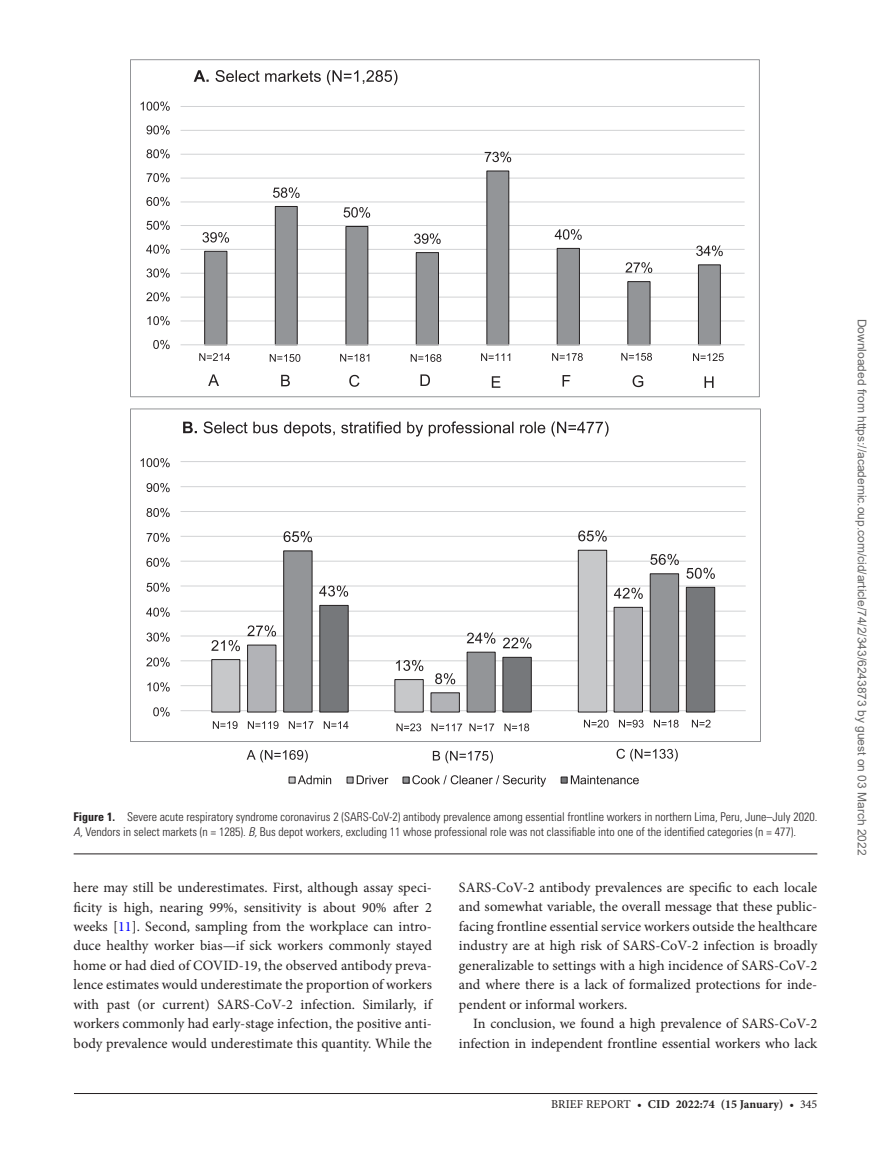
<style>
.page{position:relative;width:891px;height:1174px;background:#fff}
.page>*{position:absolute;margin:0;border:0;box-sizing:border-box;transform-origin:0 0}
.t1{font:14.25px/19.5px "Minion Pro";color:#231f20;text-align:justify}
.t2{font:300 condensed 12px/15px "Univers LT Std";color:#231f20}
.t3{font:12px "Arial";color:#666}
.t4{font:700 12px "Minion Pro";color:#231f20}
.s1{font-weight:700}
.s2{font-style:italic}
.s3{color:#00f}
.s4{font-weight:400}
</style>
<div class="page">
<hr style="left:74px;top:1093px;width:743px;height:1px;background:#231f20">
<hr style="left:74px;top:853px;width:743px;height:1px;background:#231f20">
<hr style="left:181px;top:321px;width:564px;height:1px;background:#d1d2d4">
<hr style="left:181px;top:297px;width:564px;height:1px;background:#d1d2d4">
<hr style="left:181px;top:273px;width:564px;height:1px;background:#d1d2d4">
<hr style="left:181px;top:249px;width:564px;height:1px;background:#d1d2d4">
<hr style="left:181px;top:225px;width:564px;height:1px;background:#d1d2d4">
<hr style="left:181px;top:202px;width:564px;height:1px;background:#d1d2d4">
<hr style="left:181px;top:178px;width:564px;height:1px;background:#d1d2d4">
<hr style="left:181px;top:154px;width:564px;height:1px;background:#d1d2d4">
<hr style="left:181px;top:130px;width:564px;height:1px;background:#d1d2d4">
<hr style="left:181px;top:106px;width:564px;height:1px;background:#d1d2d4">
<svg style="left:204px;top:170px;width:517px;height:176px"></svg>
<hr style="left:181px;top:344px;width:564px;height:1px;background:#d1d2d4">
<svg style="left:202px;top:232px;width:27px;height:11px"></svg>
<svg style="left:273px;top:187px;width:27px;height:11px"></svg>
<svg style="left:344px;top:207px;width:26px;height:11px"></svg>
<svg style="left:414px;top:233px;width:27px;height:11px"></svg>
<svg style="left:485px;top:152px;width:26px;height:10px"></svg>
<svg style="left:555px;top:229px;width:27px;height:11px"></svg>
<svg style="left:625px;top:262px;width:27px;height:11px"></svg>
<svg style="left:696px;top:245px;width:27px;height:11px"></svg>
<svg style="left:153px;top:340px;width:17px;height:9px"></svg>
<svg style="left:147px;top:316px;width:23px;height:9px"></svg>
<svg style="left:146px;top:292px;width:24px;height:9px"></svg>
<svg style="left:147px;top:268px;width:23px;height:10px"></svg>
<svg style="left:146px;top:245px;width:24px;height:9px"></svg>
<svg style="left:147px;top:221px;width:23px;height:9px"></svg>
<svg style="left:146px;top:197px;width:24px;height:9px"></svg>
<svg style="left:147px;top:173px;width:23px;height:9px"></svg>
<svg style="left:147px;top:149px;width:23px;height:9px"></svg>
<svg style="left:147px;top:125px;width:23px;height:10px"></svg>
<svg style="left:141px;top:102px;width:29px;height:9px"></svg>
<svg style="left:281px;top:375px;width:9px;height:11px"></svg>
<svg style="left:349px;top:375px;width:10px;height:12px"></svg>
<svg style="left:420px;top:374px;width:10px;height:12px"></svg>
<svg style="left:492px;top:376px;width:8px;height:12px"></svg>
<svg style="left:563px;top:375px;width:7px;height:12px"></svg>
<svg style="left:633px;top:375px;width:10px;height:12px"></svg>
<svg style="left:705px;top:376px;width:9px;height:12px"></svg>
<svg style="left:194px;top:70px;width:15px;height:12px"></svg>
<svg style="left:216px;top:70px;width:181px;height:15px"></svg>
<hr style="left:181px;top:685px;width:565px;height:1px;background:#d1d2d4">
<hr style="left:181px;top:660px;width:565px;height:1px;background:#d1d2d4">
<hr style="left:181px;top:636px;width:565px;height:1px;background:#d1d2d4">
<hr style="left:181px;top:611px;width:565px;height:1px;background:#d1d2d4">
<hr style="left:181px;top:586px;width:565px;height:1px;background:#d1d2d4">
<hr style="left:181px;top:561px;width:565px;height:1px;background:#d1d2d4">
<hr style="left:181px;top:536px;width:565px;height:1px;background:#d1d2d4">
<hr style="left:181px;top:511px;width:565px;height:1px;background:#d1d2d4">
<hr style="left:181px;top:486px;width:565px;height:1px;background:#d1d2d4">
<hr style="left:181px;top:461px;width:565px;height:1px;background:#d1d2d4">
<hr style="left:181px;top:710px;width:565px;height:1px;background:#d1d2d4">
<svg style="left:397px;top:723px;width:132px;height:8px"></svg>
<svg style="left:433px;top:751px;width:60px;height:12px"></svg>
<svg style="left:584px;top:720px;width:127px;height:8px"></svg>
<svg style="left:617px;top:749px;width:61px;height:12px"></svg>
<svg style="left:183px;top:422px;width:14px;height:11px"></svg>
<svg style="left:204px;top:421px;width:131px;height:15px"></svg>
<svg style="left:341px;top:421px;width:60px;height:12px"></svg>
<svg style="left:407px;top:422px;width:16px;height:15px"></svg>
<svg style="left:429px;top:421px;width:180px;height:16px"></svg>
<svg style="left:289px;top:777px;width:7px;height:7px"></svg>
<svg style="left:298px;top:775px;width:33px;height:9px"></svg>
<svg style="left:347px;top:777px;width:7px;height:7px"></svg>
<svg style="left:357px;top:775px;width:31px;height:9px"></svg>
<svg style="left:403px;top:775px;width:143px;height:12px"></svg>
<div style="left:561px;top:777px;width:7px;height:7px;background:#76787b;border:1px solid #231f20"></div>
<svg style="left:571px;top:775px;width:68px;height:9px"></svg>
<svg style="left:199px;top:353px;width:31px;height:8px"></svg>
<svg style="left:270px;top:354px;width:30px;height:8px"></svg>
<svg style="left:340px;top:354px;width:29px;height:8px"></svg>
<svg style="left:411px;top:354px;width:30px;height:8px"></svg>
<svg style="left:481px;top:353px;width:29px;height:8px"></svg>
<svg style="left:552px;top:353px;width:31px;height:8px"></svg>
<svg style="left:621px;top:353px;width:31px;height:8px"></svg>
<svg style="left:693px;top:353px;width:31px;height:8px"></svg>
<svg style="left:208px;top:374px;width:11px;height:12px"></svg>
<svg style="left:213px;top:721px;width:135px;height:8px"></svg>
<svg style="left:247px;top:750px;width:61px;height:12px"></svg>
<svg style="left:211px;top:549px;width:396px;height:164px"></svg>
<svg style="left:247px;top:606px;width:36px;height:107px;fill:#b2b3b7"></svg>
<svg style="left:283px;top:550px;width:397px;height:163px"></svg>
<svg style="left:319px;top:586px;width:397px;height:127px"></svg>
<svg style="left:211px;top:640px;width:29px;height:11px"></svg>
<svg style="left:396px;top:660px;width:27px;height:11px"></svg>
<svg style="left:578px;top:530px;width:29px;height:12px"></svg>
<svg style="left:247px;top:625px;width:29px;height:11px"></svg>
<svg style="left:435px;top:673px;width:20px;height:11px"></svg>
<svg style="left:614px;top:588px;width:29px;height:11px"></svg>
<svg style="left:284px;top:531px;width:28px;height:11px"></svg>
<svg style="left:467px;top:632px;width:28px;height:12px"></svg>
<svg style="left:650px;top:554px;width:29px;height:11px"></svg>
<svg style="left:319px;top:585px;width:29px;height:12px"></svg>
<svg style="left:503px;top:637px;width:28px;height:12px"></svg>
<svg style="left:686px;top:568px;width:29px;height:11px"></svg>
<svg style="left:153px;top:707px;width:17px;height:9px"></svg>
<svg style="left:147px;top:682px;width:23px;height:10px"></svg>
<svg style="left:146px;top:657px;width:24px;height:10px"></svg>
<svg style="left:147px;top:632px;width:23px;height:10px"></svg>
<svg style="left:146px;top:608px;width:24px;height:9px"></svg>
<svg style="left:147px;top:583px;width:23px;height:9px"></svg>
<svg style="left:146px;top:558px;width:24px;height:9px"></svg>
<svg style="left:147px;top:533px;width:23px;height:9px"></svg>
<svg style="left:147px;top:508px;width:23px;height:9px"></svg>
<svg style="left:147px;top:483px;width:23px;height:9px"></svg>
<svg style="left:141px;top:458px;width:29px;height:9px"></svg>
<p class="t2" style="left:74px;top:809px;width:745px"><span class="s1">Figure 1.</span> Severe acute respiratory syndrome coronavirus 2 (SARS-CoV-2) antibody prevalence among essential frontline workers in northern Lima, Peru, June–July 2020.<br><span class="s2">A,</span> Vendors in select markets (n = 1285). <span class="s2">B,</span> Bus depot workers, excluding 11 whose professional role was not classifiable into one of the identified categories (n = 477).</p>
<p class="t1" style="left:74px;top:878px;width:360px">here may still be underestimates. First, although assay speci&shy;ficity is high, nearing 99%, sensitivity is about 90% after 2 weeks [<span class="s3">11</span>]. Second, sampling from the workplace can intro&shy;duce healthy worker bias—if sick workers commonly stayed home or had died of COVID-19, the observed antibody preva&shy;lence estimates would underestimate the proportion of workers with past (or current) SARS-CoV-2 infection. Similarly, if workers commonly had early-stage infection, the positive anti&shy;body prevalence would underestimate this quantity. While the</p>
<p class="t1" style="left:459px;top:878px;width:360px">SARS-CoV-2 antibody prevalences are specific to each locale and somewhat variable, the overall message that these public&shy;facing frontline essential service workers outside the healthcare industry are at high risk of SARS-CoV-2 infection is broadly generalizable to settings with a high incidence of SARS-CoV-2 and where there is a lack of formalized protections for inde&shy;pendent or informal workers.</p>
<p class="t1" style="left:459px;top:1014px;width:360px;text-align:right">In conclusion, we found a high prevalence of SARS-CoV-2 infection in independent frontline essential workers who lack</p>
<p class="t4" style="left:551px;top:1095px;width:268px"><span class="s4">BRIEF REPORT •</span> cid 2022:74 (15 January) <span class="s4">• 345</span></p>
<p class="t3" style="left:866px;top:319px;width:538px;rotate:90deg">Downloaded from https://academic.oup.com/cid/article/74/2/343/6243873 by guest on 03 March 2022</p>
</div>
